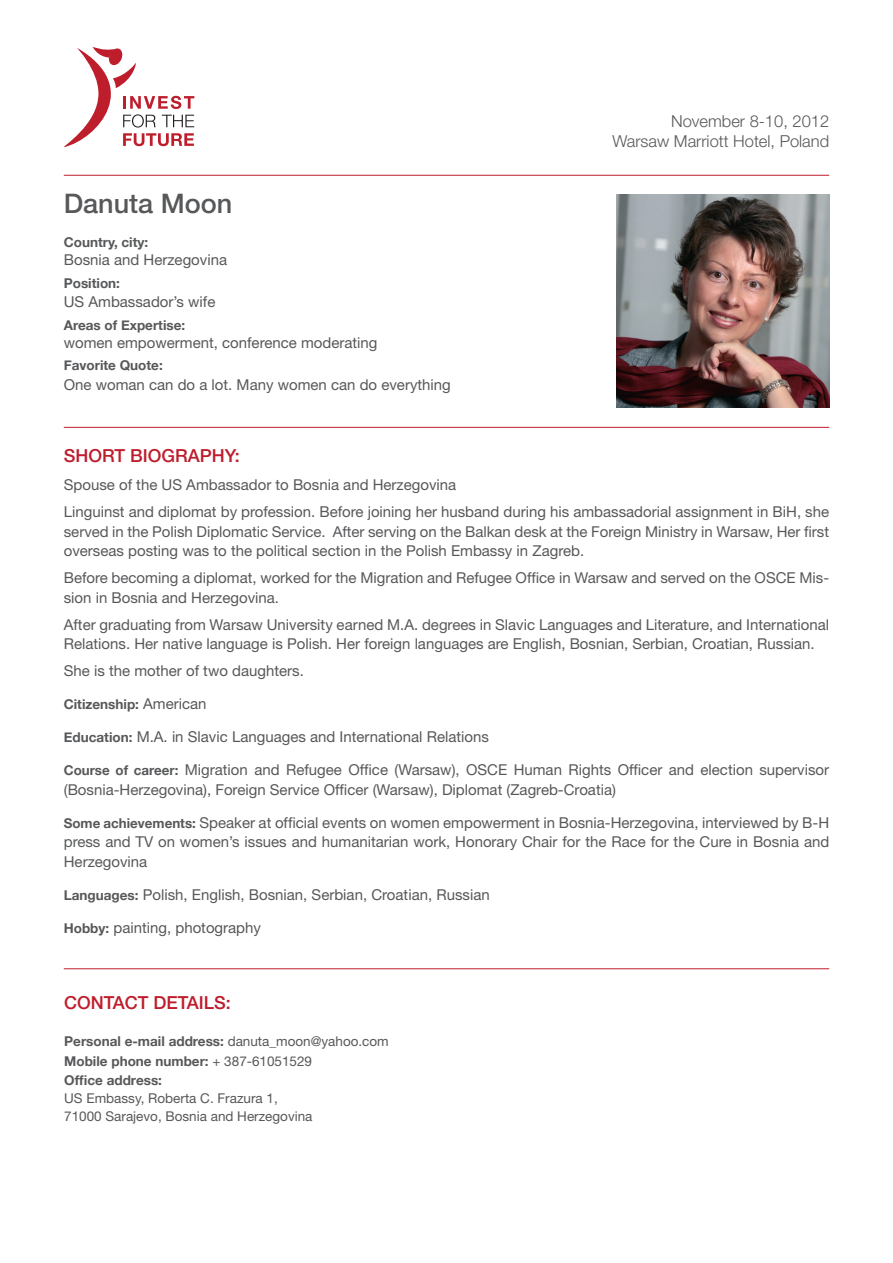
<style>
.page{position:relative;width:893px;height:1263px;background:#fff}
.page>*{position:absolute;margin:0;border:0;box-sizing:border-box;transform-origin:0 0}
.t1{font:500 27px "Helvetica Neue LT Pro";color:#57585a}
.t2{font:500 18px "Helvetica Neue LT Pro";color:#be1d2c}
.t3{font:300 16.5px/19.8px "Helvetica Neue LT Pro";color:#57585a;text-align:right}
.t4{font:15px/19.5px "Helvetica Neue LT Pro";color:#57585a}
.t5{font:700 13.5px/19.5px "Helvetica Neue";color:#57585a}
.t6{font:13.5px/18px "Helvetica Neue LT Pro";color:#57585a}
.s1{font-family:"Helvetica Neue LT Pro";font-weight:400;font-size:15px}
.s2{font-family:"Helvetica Neue";font-weight:700;font-size:13.5px}
.s3{font-family:"Helvetica Neue LT Pro";font-weight:400}
</style>
<div class="page">
<hr style="left:64px;top:175px;width:765px;height:1px;background:#be1d2c">
<img style="left:617px;top:195px;width:212px;height:212px">
<hr style="left:64px;top:427px;width:765px;height:1px;background:#be1d2c">
<hr style="left:64px;top:968px;width:765px;height:1px;background:#be1d2c">
<svg style="left:64px;top:47px;width:130px;height:100px"></svg>
<h1 class="t1" style="left:64px;top:187px;width:170px">Danuta Moon</h1>
<p class="t5" style="left:64px;top:232px;width:86px">Country, city:</p>
<p class="t4" style="left:64px;top:250px;width:165px">Bosnia and Herzegovina</p>
<p class="t5" style="left:64px;top:273px;width:58px">Position:</p>
<p class="t4" style="left:64px;top:292px;width:153px">US Ambassador’s wife</p>
<p class="t5" style="left:64px;top:315px;width:123px">Areas of Expertise:</p>
<p class="t4" style="left:64px;top:332px;width:315px">women empowerment, conference moderating</p>
<p class="t5" style="left:64px;top:355px;width:101px">Favorite Quote:</p>
<p class="t4" style="left:64px;top:374px;width:389px">One woman can do a lot. Many women can do everything</p>
<p class="t2" style="left:64px;top:445px;width:178px">SHORT BIOGRAPHY:</p>
<p class="t3" style="left:612px;top:111px;width:218px">November 8-10, 2012<br>Warsaw Marriott Hotel, Poland</p>
<p class="t4" style="left:64px;top:471px;width:767px;line-height:27px">Spouse of the US Ambassador to Bosnia and Herzegovina<br>Linguinst and diplomat by profession. Before joining her husband during his ambassadorial assignment in BiH, she</p>
<p class="t4" style="left:64px;top:521px;width:767px">served in the Polish Diplomatic Service. After serving on the Balkan desk at the Foreign Ministry in Warsaw, Her first overseas posting was to the political section in the Polish Embassy in Zagreb.</p>
<p class="t4" style="left:64px;top:568px;width:767px">Before becoming a diplomat, worked for the Migration and Refugee Office in Warsaw and served on the OSCE Mis&shy;sion in Bosnia and Herzegovina.</p>
<p class="t4" style="left:64px;top:614px;width:767px">After graduating from Warsaw University earned M.A. degrees in Slavic Languages and Literature, and International<br>Relations. Her native language is Polish. Her foreign languages are English, Bosnian, Serbian, Croatian, Russian.</p>
<p class="t4" style="left:64px;top:661px;width:242px">She is the mother of two daughters.</p>
<p class="t5" style="left:64px;top:694px;width:144px">Citizenship: <span class="s1">American</span></p>
<p class="t4" style="left:64px;top:727px;width:427px"><span class="s2">Education:</span> M.A. in Slavic Languages and International Relations</p>
<p class="t4" style="left:64px;top:760px;width:767px"><span class="s2">Course of career:</span> Migration and Refugee Office (Warsaw), OSCE Human Rights Officer and election supervisor (Bosnia-Herzegovina), Foreign Service Officer (Warsaw), Diplomat (Zagreb-Croatia)</p>
<p class="t4" style="left:64px;top:812px;width:767px;text-align:justify"><span class="s2">Some achievements:</span> Speaker at official events on women empowerment in Bosnia-Herzegovina, interviewed by B-H press and TV on women’s issues and humanitarian work, Honorary Chair for the Race for the Cure in Bosnia and Herzegovina</p>
<p class="t4" style="left:64px;top:884px;width:427px"><span class="s2">Languages:</span> Polish, English, Bosnian, Serbian, Croatian, Russian</p>
<p class="t4" style="left:64px;top:917px;width:199px"><span class="s2">Hobby:</span> painting, photography</p>
<p class="t2" style="left:64px;top:992px;width:168px">CONTACT DETAILS:</p>
<p class="t5" style="left:64px;top:1031px;width:326px">Personal e-mail address: <span class="s3">danuta_moon@yahoo.com<br></span>Mobile phone number: <span class="s3">+ 387-61051529<br></span>Office address:</p>
<p class="t6" style="left:64px;top:1089px;width:250px">US Embassy, Roberta C. Frazura 1,<br>71000 Sarajevo, Bosnia and Herzegovina</p>
</div>
